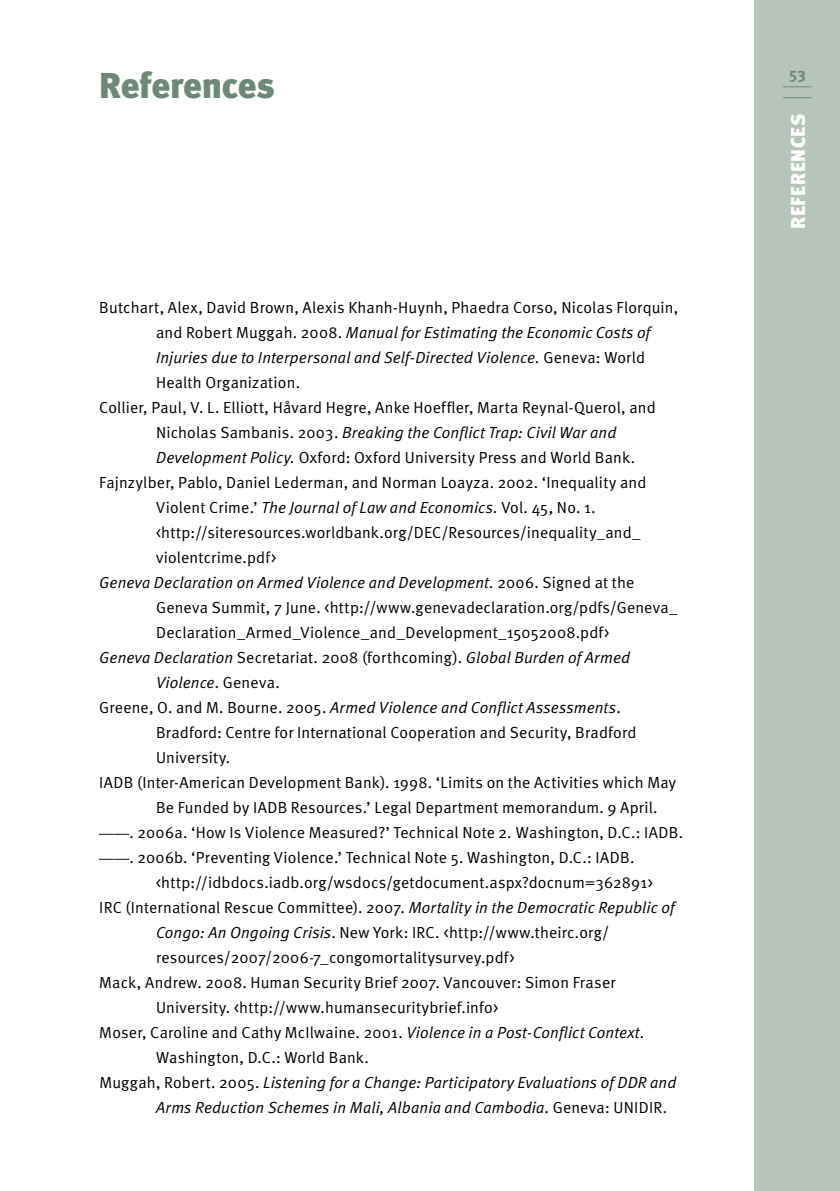
<style>
.page{position:relative;width:840px;height:1191px;background:#fff}
.page>*{position:absolute;margin:0;border:0;box-sizing:border-box;transform-origin:0 0}
.t1{font:36px "Meta Black LF";letter-spacing:-.01em;color:#6e8878}
.t2{font:900 20px "Meta";letter-spacing:.035em;color:#fff}
.t3{font:16px "Meta Normal";letter-spacing:.01em;color:#000}
.t4{font:italic 16px "Meta Normal";letter-spacing:.01em;color:#000}
.t5{font:700 16px "Meta";color:#6e8878}
.s1{font-style:normal}
.s2{font-style:italic}
.s3{font-family:"Palatino";font-size:15px}
</style>
<div class="page">
<div style="left:754px;top:0;width:85px;height:1191px;background:#b6c4bb"></div>
<svg style="left:783px;top:86px;width:28px;height:1px"></svg>
<svg style="left:783px;top:97px;width:28px;height:1px"></svg>
<h1 class="t1" style="left:99px;top:64px;width:177px">References</h1>
<p class="t3" style="left:99px;top:298px;width:580px">Butchart, Alex, David Brown, Alexis Khanh-Huynh, Phaedra Corso, Nicolas Florquin,</p>
<p class="t4" style="left:156px;top:323px;width:495px"><span class="s1">and Robert Muggah. 2008.</span> Manual for Estimating the Economic Costs of</p>
<p class="t4" style="left:156px;top:348px;width:490px">Injuries due to Interpersonal and Self-Directed Violence. <span class="s1">Geneva: World</span></p>
<p class="t3" style="left:156px;top:373px;width:145px">Health Organization.</p>
<p class="t3" style="left:99px;top:398px;width:557px">Collier, Paul, V. L. Elliott, Håvard Hegre, Anke Hoeffler, Marta Reynal-Querol, and</p>
<p class="t4" style="left:156px;top:423px;width:461px"><span class="s1">Nicholas Sambanis. 2003.</span> Breaking the Conflict Trap: Civil War and</p>
<p class="t3" style="left:156px;top:448px;width:480px"><span class="s2">Development Policy.</span> Oxford: Oxford University Press and World Bank.</p>
<p class="t3" style="left:99px;top:473px;width:548px">Fajnzylber, Pablo, Daniel Lederman, and Norman Loayza. 2002. ‘Inequality and</p>
<p class="t4" style="left:156px;top:498px;width:441px"><span class="s1">Violent Crime.’</span> The Journal of Law and Economics. <span class="s1">Vol. 45, No. 1</span>.</p>
<p class="t3" style="left:156px;top:523px;width:485px">&lt;http://siteresources.worldbank.org/DEC/Resources/inequality_and_</p>
<p class="t3" style="left:156px;top:548px;width:121px">violentcrime.pdf&gt;</p>
<p class="t4" style="left:99px;top:573px;width:536px">Geneva Declaration on Armed Violence and Development. <span class="s1">2006. Signed at the</span></p>
<p class="t3" style="left:156px;top:598px;width:523px">Geneva Summit, 7 June. &lt;http://www.genevadeclaration.org/pdfs/Geneva_</p>
<p class="t3" style="left:156px;top:623px;width:454px">Declaration_Armed_Violence_and_Development_15052008.pdf&gt;</p>
<p class="t4" style="left:99px;top:648px;width:532px">Geneva Declaration <span class="s1">Secretariat. 2008 (forthcoming).</span> Global Burden of Armed</p>
<p class="t4" style="left:156px;top:673px;width:125px">Violence<span class="s1">. Geneva.</span></p>
<p class="t4" style="left:99px;top:698px;width:522px"><span class="s1">Greene, O. and M. Bourne. 2005.</span> Armed Violence and Conflict Assessments<span class="s1">.</span></p>
<p class="t3" style="left:156px;top:723px;width:481px">Bradford: Centre for International Cooperation and Security, Bradford</p>
<p class="t3" style="left:156px;top:748px;width:76px">University.</p>
<p class="t3" style="left:99px;top:773px;width:578px">IADB (Inter-American Development Bank). 1998. ‘Limits on the Activities which May</p>
<p class="t3" style="left:156px;top:798px;width:503px">Be Funded by IADB Resources.’ Legal Department memorandum. 9 April.</p>
<p class="t3" style="left:99px;top:823px;width:585px"><span class="s3">——</span>. 2006a. ‘How Is Violence Measured?’ Technical Note 2<span class="s2">.</span> Washington, D.C.: IADB.</p>
<p class="t3" style="left:99px;top:848px;width:536px"><span class="s3">——</span>. 2006b. ‘Preventing Violence.’ Technical Note 5. Washington, D.C.: IADB.</p>
<p class="t3" style="left:156px;top:873px;width:498px">&lt;http://idbdocs.iadb.org/wsdocs/getdocument.aspx?docnum=362891&gt;</p>
<p class="t3" style="left:99px;top:898px;width:576px">IRC (International Rescue Committee). 2007. <span class="s2">Mortality in the Democratic Republic of</span></p>
<p class="t3" style="left:156px;top:923px;width:454px"><span class="s2">Congo: An Ongoing Crisis</span>. New York: IRC<span class="s2">.</span> &lt;http://www.theirc.org/</p>
<p class="t3" style="left:156px;top:948px;width:360px">resources/2007/2006-7_congomortalitysurvey.pdf&gt;</p>
<p class="t3" style="left:99px;top:973px;width:517px">Mack, Andrew. 2008. Human Security Brief 2007. Vancouver: Simon Fraser</p>
<p class="t3" style="left:156px;top:998px;width:343px">University. &lt;http://www.humansecuritybrief.info&gt;</p>
<p class="t3" style="left:99px;top:1023px;width:546px">Moser, Caroline and Cathy McIlwaine. 2001. <span class="s2">Violence in a Post-Conflict Context</span>.</p>
<p class="t3" style="left:156px;top:1048px;width:214px">Washington, D.C.: World Bank.</p>
<p class="t4" style="left:99px;top:1073px;width:578px"><span class="s1">Muggah, Robert. 2005.</span> Listening for a Change: Participatory Evaluations of DDR and</p>
<p class="t4" style="left:156px;top:1098px;width:512px">Arms Reduction Schemes in Mali, Albania and Cambodia<span class="s1">. Geneva: UNIDIR.</span></p>
<p class="t5" style="left:788px;top:64px;width:18px">53</p>
<p class="t2" style="left:785px;top:229px;width:117px;rotate:-90deg">REFERENCES</p>
</div>
